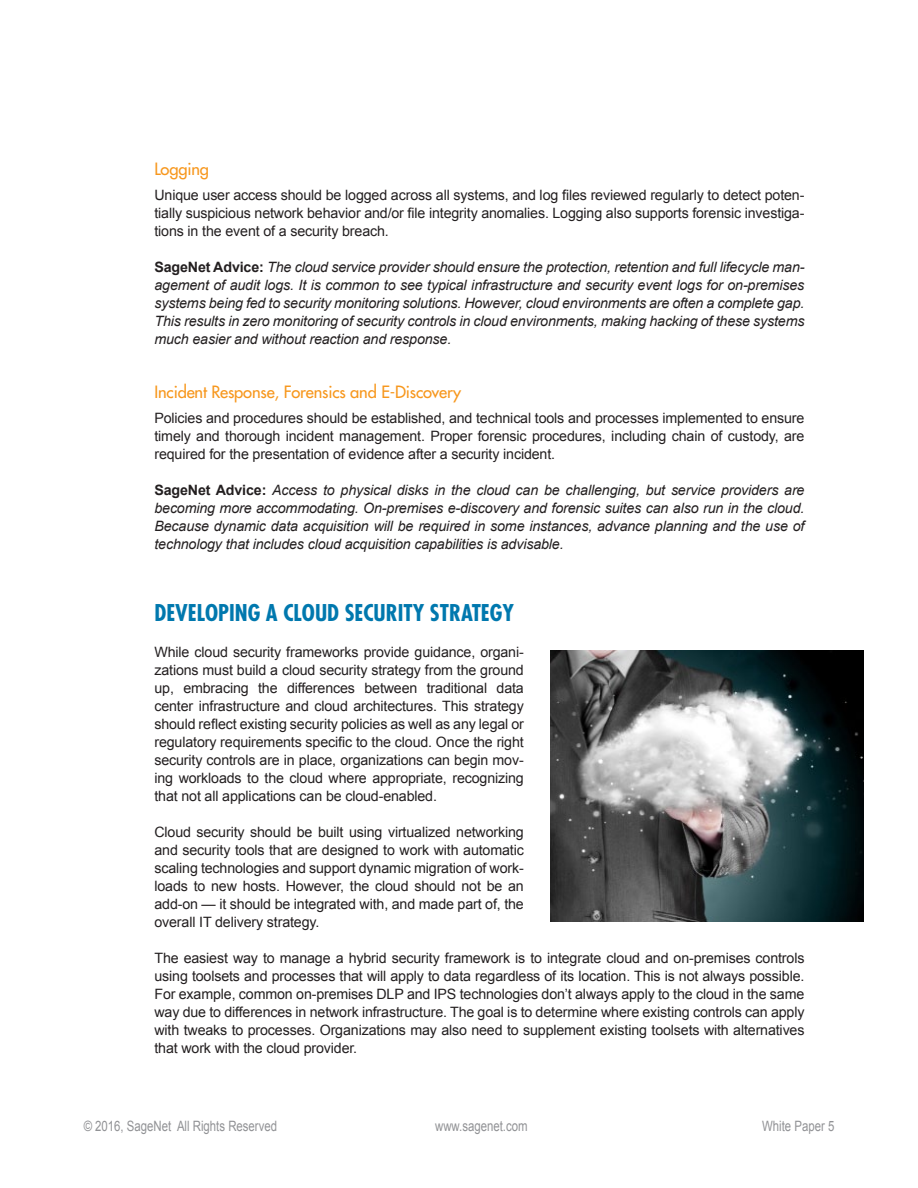
<style>
.page{position:relative;width:918px;height:1188px;background:#fff}
.page>*{position:absolute;margin:0;border:0;box-sizing:border-box;transform-origin:0 0}
.t1{font:700 condensed 22.5px "Futura";color:#0078ae}
.t2{font:16.5px "Futura";letter-spacing:-.01em;color:#f7971d}
.t3{font:14.25px/18px "Arial";letter-spacing:-.01em;color:#231f20;text-align:justify}
.t4{font:italic 14.25px/18px "Arial";letter-spacing:-.01em;color:#231f20;text-align:justify}
.t5{font:14.25px "Arial";color:#919295;scale:.8 1}
.s1{font-weight:700;font-style:normal}
</style>
<div class="page">
<img style="left:551px;top:651px;width:313px;height:270px">
<p class="t2" style="left:154px;top:158px;width:56px">Logging</p>
<p class="t3" style="left:154px;top:186px;width:652px">Unique user access should be logged across all systems, and log files reviewed regularly to detect poten&shy;tially suspicious network behavior and/or file integrity anomalies. Logging also supports forensic investiga&shy;tions in the event of a security breach.</p>
<p class="t4" style="left:154px;top:258px;width:652px"><span class="s1">SageNet Advice:</span> The cloud service provider should ensure the protection, retention and full lifecycle man&shy;agement of audit logs. It is common to see typical infrastructure and security event logs for on-premises systems being fed to security monitoring solutions. However, cloud environments are often a complete gap.<br>This results in zero monitoring of security controls in cloud environments, making hacking of these systems much easier and without reaction and response.</p>
<p class="t2" style="left:154px;top:381px;width:308px">Incident Response, Forensics and E-Discovery</p>
<p class="t3" style="left:154px;top:409px;width:652px">Policies and procedures should be established, and technical tools and processes implemented to ensure timely and thorough incident management. Proper forensic procedures, including chain of custody, are required for the presentation of evidence after a security incident.</p>
<p class="t4" style="left:154px;top:481px;width:652px"><span class="s1">SageNet Advice:</span> Access to physical disks in the cloud can be challenging, but service providers are becoming more accommodating. On-premises e-discovery and forensic suites can also run in the cloud.<br>Because dynamic data acquisition will be required in some instances, advance planning and the use of technology that includes cloud acquisition capabilities is advisable.</p>
<p class="t1" style="left:154px;top:598px;width:361px">DEVELOPING A CLOUD SECURITY STRATEGY</p>
<p class="t3" style="left:154px;top:643px;width:371px">While cloud security frameworks provide guidance, organi&shy;zations must build a cloud security strategy from the ground up, embracing the differences between traditional data center infrastructure and cloud architectures. This strategy should reflect existing security policies as well as any legal or regulatory requirements specific to the cloud. Once the right security controls are in place, organizations can begin mov&shy;ing workloads to the cloud where appropriate, recognizing that not all applications can be cloud-enabled.</p>
<p class="t3" style="left:154px;top:823px;width:371px">Cloud security should be built using virtualized networking and security tools that are designed to work with automatic scaling technologies and support dynamic migration of work&shy;loads to new hosts. However, the cloud should not be an add-on — it should be integrated with, and made part of, the overall IT delivery strategy.</p>
<p class="t3" style="left:154px;top:949px;width:652px">The easiest way to manage a hybrid security framework is to integrate cloud and on-premises controls using toolsets and processes that will apply to data regardless of its location. This is not always possible.<br>For example, common on-premises DLP and IPS technologies don’t always apply to the cloud in the same way due to differences in network infrastructure. The goal is to determine where existing controls can apply with tweaks to processes. Organizations may also need to supplement existing toolsets with alternatives that work with the cloud provider.</p>
<p class="t5" style="left:84px;top:1117px;width:243px">© 2016, SageNet All Rights Reserved</p>
<p class="t5" style="left:435px;top:1117px;width:117px">www.sagenet.com</p>
<p class="t5" style="left:762px;top:1117px;width:92px">White Paper 5</p>
</div>
